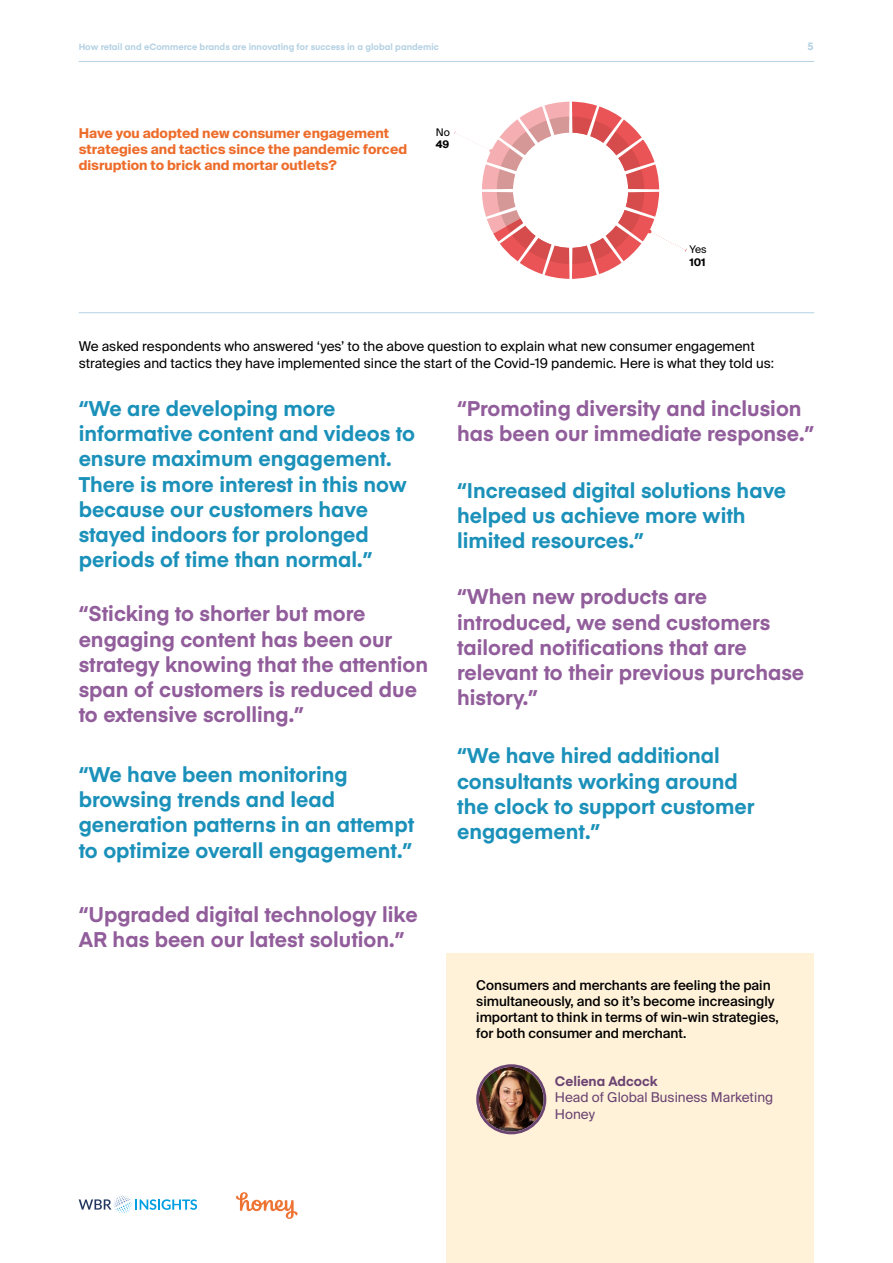
<style>
.page{position:relative;width:893px;height:1263px;background:#fff}
.page>*{position:absolute;margin:0;border:0;box-sizing:border-box;transform-origin:0 0}
.t1{font:700 21px/25.2px "Eina 03";color:#1b91ba}
.t2{font:700 21px/25.2px "Eina 03";color:#915d9b}
.t3{font:13.5px/16.2px "Suisse Intl";color:#000}
.t4{font:500 13.5px/16.2px "Suisse Intl";color:#000}
.t5{font:700 13.5px/16.2px "Suisse Intl";color:#ed6c2a}
.t6{font:13.5px/16.2px "Suisse Intl";color:#6b4472}
.t7{font:700 13.5px "Eina 03";color:#6b4472}
.t8{font:10.5px "Suisse Intl";color:#000}
.t9{font:700 10.5px "Suisse Intl";color:#000}
.t10{font:700 10.5px "Eina 03";color:#b4d1e3}
.t11{font:700 9px "Eina 03";color:#b4d1e3}
</style>
<div class="page">
<svg style="left:79px;top:1195px;width:118px;height:19px"></svg>
<svg style="left:236px;top:1192px;width:62px;height:27px"></svg>
<hr style="left:79px;top:61px;width:735px;height:1px;background:#b4d1e3">
<div style="left:446px;top:954px;width:368px;height:309px;background:#fff2d9"></div>
<svg style="left:478px;top:1065px;width:67px;height:68px"></svg>
<img style="left:479px;top:1067px;width:65px;height:65px;border-radius:32px">
<div style="left:476px;top:1064px;width:70px;height:70px;border:3px solid #6b4472;border-radius:50%"></div>
<svg style="left:454px;top:101px;width:233px;height:178px"></svg>
<hr style="left:79px;top:312px;width:735px;height:1px;background:#b4d1e3">
<p class="t11" style="left:79px;top:40px;width:362px">How retail and eCommerce brands are innovating for success in a global pandemic</p>
<p class="t10" style="left:808px;top:38px;width:8px">5</p>
<p class="t5" style="left:79px;top:125px;width:330px">Have you adopted new consumer engagement strategies and tactics since the pandemic forced disruption to brick and mortar outlets?</p>
<p class="t8" style="left:436px;top:126px;width:16px">No</p>
<p class="t9" style="left:436px;top:139px;width:15px">49</p>
<p class="t8" style="left:689px;top:243px;width:19px">Yes</p>
<p class="t9" style="left:689px;top:256px;width:18px">101</p>
<p class="t3" style="left:79px;top:339px;width:697px">We asked respondents who answered ‘yes’ to the above question to explain what new consumer engagement strategies and tactics they have implemented since the start of the Covid-19 pandemic. Here is what they told us:</p>
<p class="t1" style="left:79px;top:395px;width:338px">“We are developing more informative content and videos to ensure maximum engagement.<br>There is more interest in this now because our customers have stayed indoors for prolonged periods of time than normal.”</p>
<p class="t2" style="left:79px;top:600px;width:351px">“Sticking to shorter but more engaging content has been our strategy knowing that the attention span of customers is reduced due to extensive scrolling.”</p>
<p class="t1" style="left:79px;top:761px;width:337px">“We have been monitoring browsing trends and lead generation patterns in an attempt to optimize overall engagement.”</p>
<p class="t2" style="left:457px;top:395px;width:359px">“Promoting diversity and inclusion has been our immediate response.”</p>
<p class="t1" style="left:457px;top:477px;width:330px">“Increased digital solutions have helped us achieve more with limited resources.”</p>
<p class="t2" style="left:457px;top:583px;width:349px">“When new products are introduced, we send customers tailored notifications that are relevant to their previous purchase history.”</p>
<p class="t1" style="left:457px;top:742px;width:299px">“We have hired additional consultants working around the clock to support customer engagement.”</p>
<p class="t2" style="left:79px;top:901px;width:340px">“Upgraded digital technology like<br>AR has been our latest solution.”</p>
<p class="t4" style="left:476px;top:977px;width:304px">Consumers and merchants are feeling the pain simultaneously, and so it’s become increasingly important to think in terms of win-win strategies, for both consumer and merchant.</p>
<p class="t7" style="left:555px;top:1071px;width:104px">Celiena Adcock</p>
<p class="t6" style="left:555px;top:1090px;width:220px">Head of Global Business Marketing<br>Honey</p>
</div>
